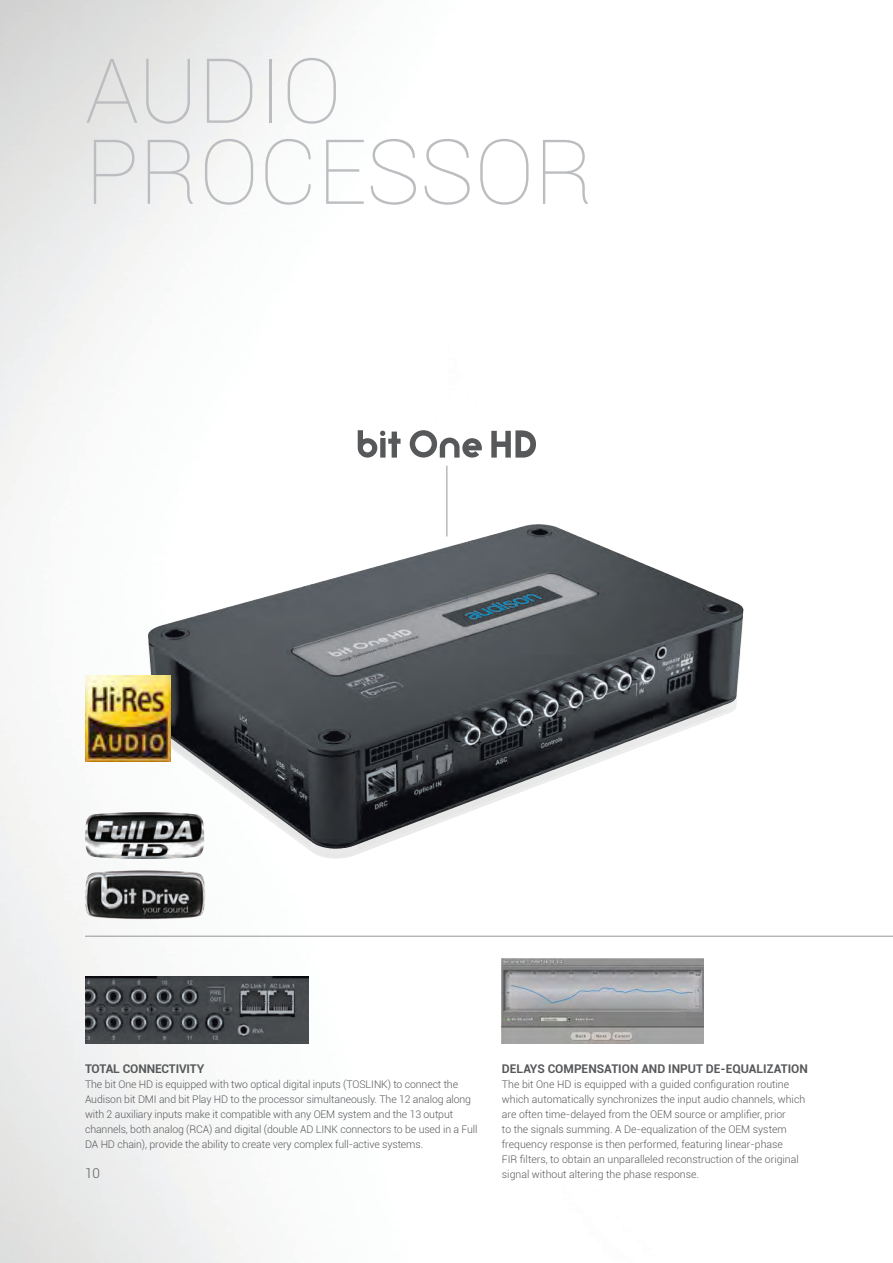
<style>
.page{position:relative;width:893px;height:1263px;background:#fff}
.page>*{position:absolute;margin:0;border:0;box-sizing:border-box;transform-origin:0 0}
.t1{font:100 90px/81px "Roboto";color:#bcbdc0}
.t2{font:300 13.5px "Roboto";color:#57585a}
.t3{font:700 12px "Roboto";color:#57585a}
.t4{font:300 10.5px/15px "Roboto";color:#57585a}
</style>
<div class="page">
<img style="left:0;top:0;width:893px;height:1263px">
<div style="left:364px;top:534px;width:175px;height:45px;background:#5b6166"></div>
<img style="left:85px;top:977px;width:224px;height:66px">
<hr style="left:446px;top:466px;width:1px;height:70px;background:#939598">
<hr style="left:85px;top:936px;width:808px;height:1px;background:#939598">
<img style="left:366px;top:524px;width:173px;height:45px">
<img style="left:85px;top:812px;width:57px;height:46px">
<img style="left:80px;top:868px;width:133px;height:55px">
<svg style="left:358px;top:430px;width:43px;height:28px"></svg>
<svg style="left:410px;top:430px;width:72px;height:28px"></svg>
<svg style="left:491px;top:430px;width:45px;height:28px"></svg>
<img style="left:85px;top:676px;width:86px;height:85px">
<img style="left:502px;top:958px;width:201px;height:85px">
<p class="t1" style="left:85px;top:47px;width:511px">AUDIO<br>PROCESSOR</p>
<p class="t3" style="left:85px;top:1060px;width:121px">TOTAL CONNECTIVITY</p>
<p class="t4" style="left:85px;top:1076px;width:394px">The bit One HD is equipped with two optical digital inputs (TOSLINK) to connect the Audison bit DMI and bit Play HD to the processor simultaneously. The 12 analog along with 2 auxiliary inputs make it compatible with any OEM system and the 13 output channels, both analog (RCA) and digital (double AD LINK connectors to be used in a Full DA HD chain), provide the ability to create very complex full-active systems.</p>
<p class="t2" style="left:85px;top:1163px;width:16px">10</p>
<p class="t3" style="left:502px;top:1060px;width:307px">DELAYS COMPENSATION AND INPUT DE-EQUALIZATION</p>
<p class="t4" style="left:502px;top:1076px;width:305px">The bit One HD is equipped with a guided configuration routine which automatically synchronizes the input audio channels, which are often time-delayed from the OEM source or amplifier, prior<br>to the signals summing. A De-equalization of the OEM system frequency response is then performed, featuring linear-phase<br>FIR filters, to obtain an unparalleled reconstruction of the original signal without altering the phase response.</p>
</div>
